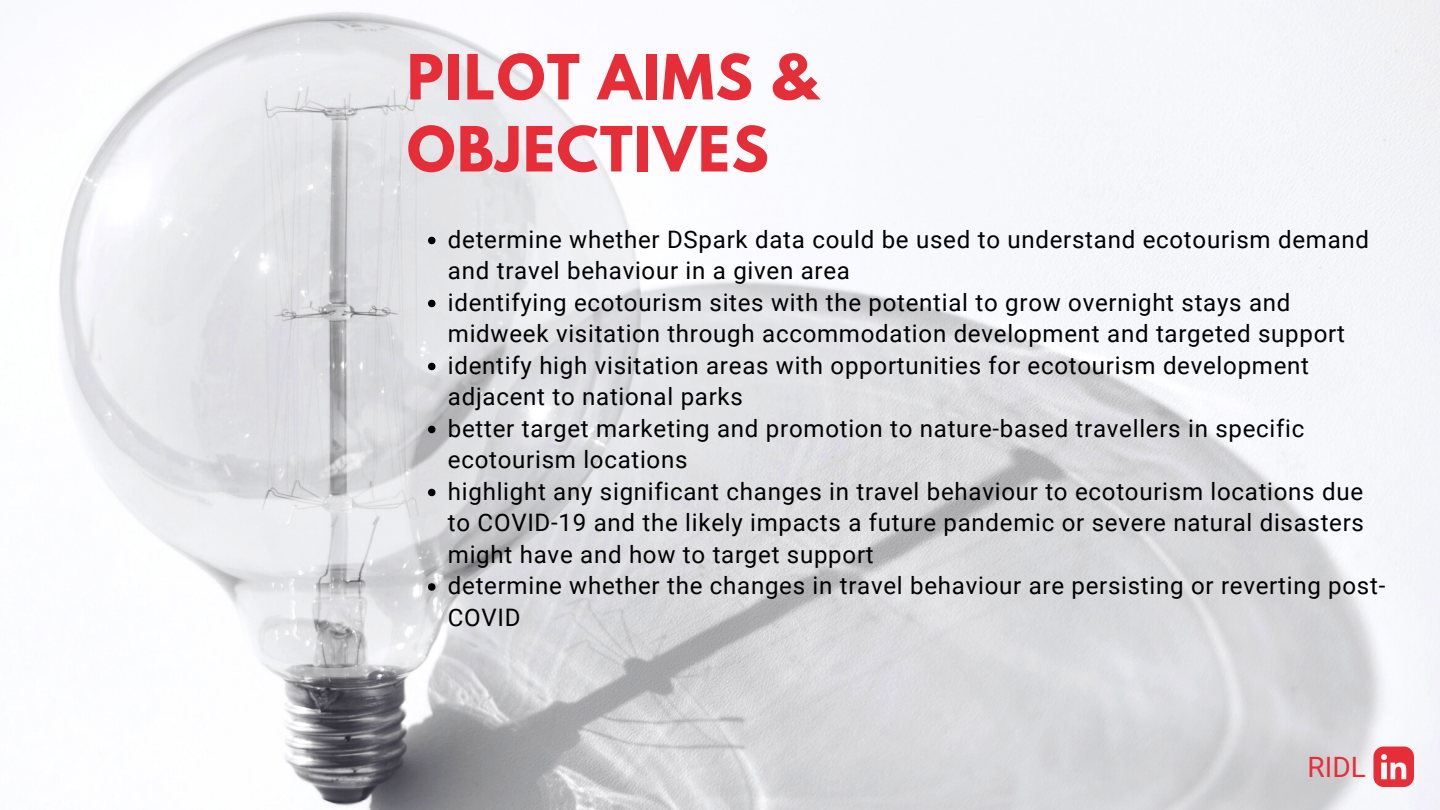
<style>
.page{position:relative;width:1440px;height:810px;background:#fff}
.page>*{position:absolute;margin:0;border:0;box-sizing:border-box;transform-origin:0 0}
.t1{font:700 55.2px/72px "League Spartan";letter-spacing:.03em;color:#e62e39}
.t2{font:28px "Roboto";color:#e62e39}
.t3{font:24.1px/31.5px "Roboto";letter-spacing:.03em;color:#000}
</style>
<div class="page">
<img style="left:59px;top:0;width:1381px;height:810px">
<svg style="left:428px;top:237px;width:7px;height:7px"></svg>
<svg style="left:428px;top:300px;width:7px;height:7px"></svg>
<svg style="left:428px;top:363px;width:7px;height:7px"></svg>
<svg style="left:428px;top:426px;width:7px;height:7px"></svg>
<svg style="left:428px;top:489px;width:7px;height:7px"></svg>
<svg style="left:428px;top:583px;width:7px;height:8px"></svg>
<svg style="left:1373px;top:747px;width:41px;height:40px"></svg>
<h1 class="t1" style="left:407px;top:48px;width:412px">PILOT AIMS &amp;<br>OBJECTIVES</h1>
<p class="t3" style="left:448px;top:224px;width:939px">determine whether DSpark data could be used to understand ecotourism demand and travel behaviour in a given area<br>identifying ecotourism sites with the potential to grow overnight stays and midweek visitation through accommodation development and targeted support identify high visitation areas with opportunities for ecotourism development adjacent to national parks<br>better target marketing and promotion to nature-based travellers in specific ecotourism locations<br>highlight any significant changes in travel behaviour to ecotourism locations due to COVID-19 and the likely impacts a future pandemic or severe natural disasters might have and how to target support<br>determine whether the changes in travel behaviour are persisting or reverting post-COVID</p>
<p class="t2" style="left:1308px;top:751px;width:60px">RIDL</p>
</div>
